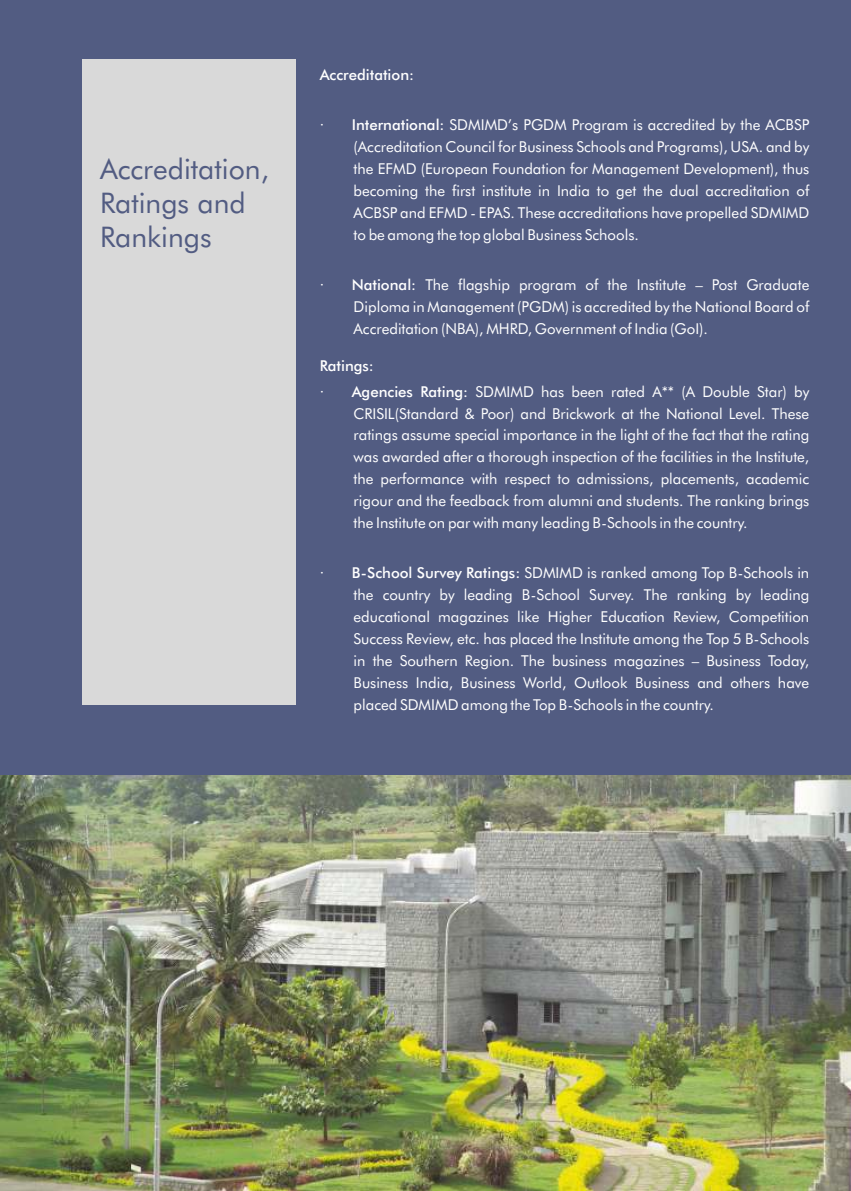
<style>
.page{position:relative;width:851px;height:1191px;background:#fff}
.page>*{position:absolute;margin:0;border:0;box-sizing:border-box;transform-origin:0 0}
.t1{font:28.35px/34px "Futura BT";color:#525c82}
.t2{font:15px/21.9px "Futura BT";color:#fff;text-align:justify}
.t3{font:500 15px "Futura BT";color:#fff}
.s1{font-weight:500}
</style>
<div class="page">
<img style="left:0;top:774px;width:850px;height:417px">
<div style="left:0;top:0;width:850px;height:774px;background:#525c82"></div>
<div style="left:83px;top:59px;width:213px;height:645px;background:#d9d9d9"></div>
<h1 class="t1" style="left:100px;top:154px;width:170px">Accreditation,<br>Ratings and<br>Rankings</h1>
<p class="t3" style="left:319px;top:69px;width:96px">Accreditation:</p>
<p class="t2" style="left:353px;top:115px;width:457px;text-indent:-34px">· <span class="s1">International:</span> SDMIMD’s PGDM Program is accredited by the ACBSP (Accreditation Council for Business Schools and Programs), USA. and by the EFMD (European Foundation for Management Development), thus becoming the first institute in India to get the dual accreditation of ACBSP and EFMD - EPAS. These accreditations have propelled SDMIMD to be among the top global Business Schools.</p>
<p class="t2" style="left:353px;top:275px;width:457px;text-indent:-34px">· <span class="s1">National:</span> The flagship program of the Institute – Post Graduate Diploma in Management (PGDM) is accredited by the National Board of Accreditation (NBA), MHRD, Government of India (GoI).</p>
<p class="t2" style="left:319px;top:355px;width:491px;line-height:25.2px"><span class="s1">Ratings:<br></span>· <span class="s1">Agencies Rating:</span> SDMIMD has been rated A** (A Double Star) by</p>
<p class="t2" style="left:353px;top:404px;width:457px">CRISIL(Standard &amp; Poor) and Brickwork at the National Level. These ratings assume special importance in the light of the fact that the rating was awarded after a thorough inspection of the facilities in the Institute, the performance with respect to admissions, placements, academic rigour and the feedback from alumni and students. The ranking brings the Institute on par with many leading B-Schools in the country.</p>
<p class="t2" style="left:353px;top:563px;width:457px;text-indent:-34px">· <span class="s1">B-School Survey Ratings:</span> SDMIMD is ranked among Top B-Schools in the country by leading B-School Survey. The ranking by leading educational magazines like Higher Education Review, Competition Success Review, etc. has placed the Institute among the Top 5 B-Schools in the Southern Region. The business magazines – Business Today, Business India, Business World, Outlook Business and others have placed SDMIMD among the Top B-Schools in the country.</p>
</div>
